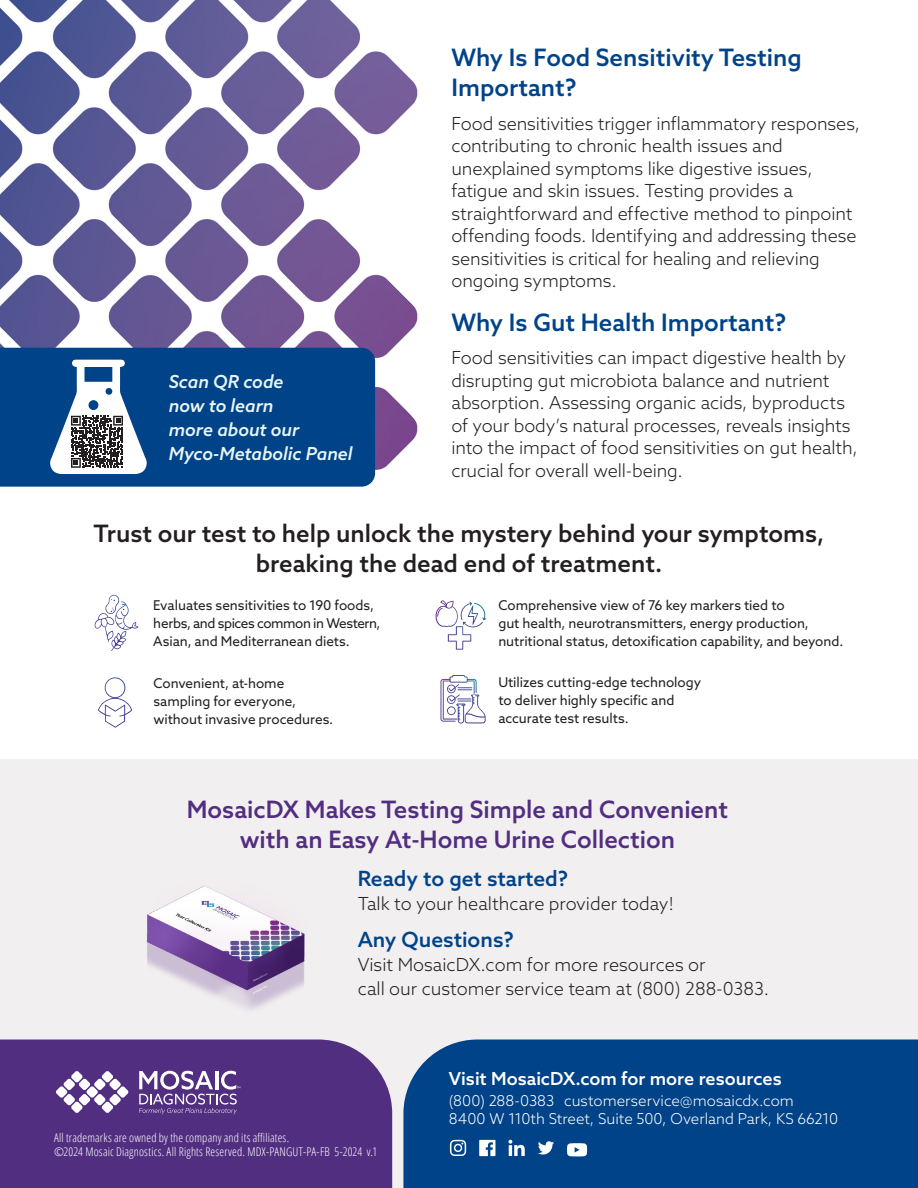
<style>
.page{position:relative;width:918px;height:1188px;background:#fff}
.page>*{position:absolute;margin:0;border:0;box-sizing:border-box;transform-origin:0 0}
.MDX_Paragraph_Style{font:500 24px/30px "Azo Sans";color:#231f20;text-align:center}
.MDX_Paragraph_Style-2{font:500 24px/30px "Azo Sans";color:#522e81;text-align:center}
.MDX_Paragraph_Style-3{font:500 24px/30px "Azo Sans";color:#004389}
.MDX_Paragraph_Style-4{font:500 21px "Azo Sans";color:#004389}
.MDX_Paragraph_Style-5{font:300 18px/22.5px "Azo Sans";letter-spacing:-.005em;color:#231f20}
.t1{font:italic 500 18px/24px "Azo Sans";letter-spacing:-.005em;color:#e8f5f4}
.t2{font:500 18px "Azo Sans";color:#fff}
.t3{font:300 15px "Azo Sans";letter-spacing:.005em;color:#fff}
.Body_Text_9_5p{font:13.5px/18px "Azo Sans";color:#231f20}
.Trademarks_-_8pt{font:300 condensed 12px "Open Sans";letter-spacing:.015em;color:#fff}
</style>
<div class="page">
<img style="left:0;top:0;width:315px;height:320px">
<svg style="left:315px;top:0;width:103px;height:320px"></svg>
<svg style="left:0;top:320px;width:487px;height:404px"></svg>
<div style="left:0;top:759px;width:918px;height:429px;background:#f2eff0"></div>
<div style="left:403px;top:1040px;width:515px;height:148px;background:#004389"></div>
<div style="left:0;top:1040px;width:392px;height:148px;background:#522e81"></div>
<svg style="left:450px;top:1140px;width:16px;height:16px"></svg>
<svg style="left:508px;top:1140px;width:17px;height:16px"></svg>
<svg style="left:538px;top:1141px;width:16px;height:14px"></svg>
<svg style="left:567px;top:1143px;width:20px;height:14px"></svg>
<svg style="left:479px;top:1140px;width:16px;height:16px"></svg>
<svg style="left:56px;top:1071px;width:73px;height:42px"></svg>
<svg style="left:139px;top:1071px;width:101px;height:43px"></svg>
<img style="left:139px;top:880px;width:171px;height:137px">
<div style="left:0;top:348px;width:375px;height:139px;background:#004389"></div>
<img style="left:436px;top:600px;width:50px;height:50px">
<img style="left:441px;top:675px;width:45px;height:47px">
<img style="left:98px;top:672px;width:39px;height:56px">
<svg style="left:50px;top:360px;width:97px;height:114px"></svg>
<img style="left:95px;top:595px;width:43px;height:47px">
<p class="t1" style="left:169px;top:370px;width:185px">Scan QR code<br>now to learn<br>more about our<br>Myco-Metabolic Panel</p>
<p class="MDX_Paragraph_Style-3" style="left:452px;top:42px;width:352px">Why Is Food Sensitivity Testing<br>Important?</p>
<p class="MDX_Paragraph_Style-5" style="left:452px;top:112px;width:410px">Food sensitivities trigger inflammatory responses, contributing to chronic health issues and unexplained symptoms like digestive issues, fatigue and skin issues. Testing provides a straightforward and effective method to pinpoint offending foods. Identifying and addressing these sensitivities is critical for healing and relieving ongoing symptoms.</p>
<p class="MDX_Paragraph_Style-3" style="left:452px;top:307px;width:336px">Why Is Gut Health Important?</p>
<p class="MDX_Paragraph_Style-5" style="left:452px;top:346px;width:408px">Food sensitivities can impact digestive health by disrupting gut microbiota balance and nutrient absorption. Assessing organic acids, byproducts of your body’s natural processes, reveals insights into the impact of food sensitivities on gut health, crucial for overall well-being.</p>
<p class="MDX_Paragraph_Style" style="left:94px;top:518px;width:732px">Trust our test to help unlock the mystery behind your symptoms, breaking the dead end of treatment.</p>
<p class="Body_Text_9_5p" style="left:153px;top:596px;width:229px">Evaluates sensitivities to 190 foods, herbs, and spices common in Western,<br>Asian, and Mediterranean diets.</p>
<p class="Body_Text_9_5p" style="left:153px;top:674px;width:181px">Convenient, at-home sampling for everyone, without invasive procedures.</p>
<p class="Body_Text_9_5p" style="left:498px;top:596px;width:346px">Comprehensive view of 76 key markers tied to<br>gut health, neurotransmitters, energy production, nutritional status, detoxification capability, and beyond.</p>
<p class="Body_Text_9_5p" style="left:498px;top:673px;width:204px">Utilizes cutting-edge technology to deliver highly specific and accurate test results.</p>
<p class="MDX_Paragraph_Style-2" style="left:187px;top:794px;width:543px">MosaicDX Makes Testing Simple and Convenient with an Easy At-Home Urine Collection</p>
<p class="MDX_Paragraph_Style-4" style="left:358px;top:864px;width:212px">Ready to get started?</p>
<p class="MDX_Paragraph_Style-5" style="left:358px;top:892px;width:318px">Talk to your healthcare provider today!</p>
<p class="MDX_Paragraph_Style-4" style="left:358px;top:926px;width:158px">Any Questions?</p>
<p class="MDX_Paragraph_Style-5" style="left:358px;top:953px;width:413px;line-height:24px">Visit MosaicDX.com for more resources or<br>call our customer service team at (800) 288-0383.</p>
<p class="Trademarks_-_8pt" style="left:54px;top:1129px;width:237px">All trademarks are owned by the company and its affiliates.</p>
<p class="Trademarks_-_8pt" style="left:54px;top:1144px;width:325px">©2024 Mosaic Diagnostics. All Rights Reserved. MDX-PANGUT-PA-FB 5-2024 v.1</p>
<p class="t2" style="left:449px;top:1067px;width:334px">Visit MosaicDX.com for more resources</p>
<p class="t3" style="left:449px;top:1091px;width:347px">(800) 288-0383 customerservice@mosaicdx.com</p>
<p class="t3" style="left:449px;top:1109px;width:391px">8400 W 110th Street, Suite 500, Overland Park, KS 66210</p>
</div>
